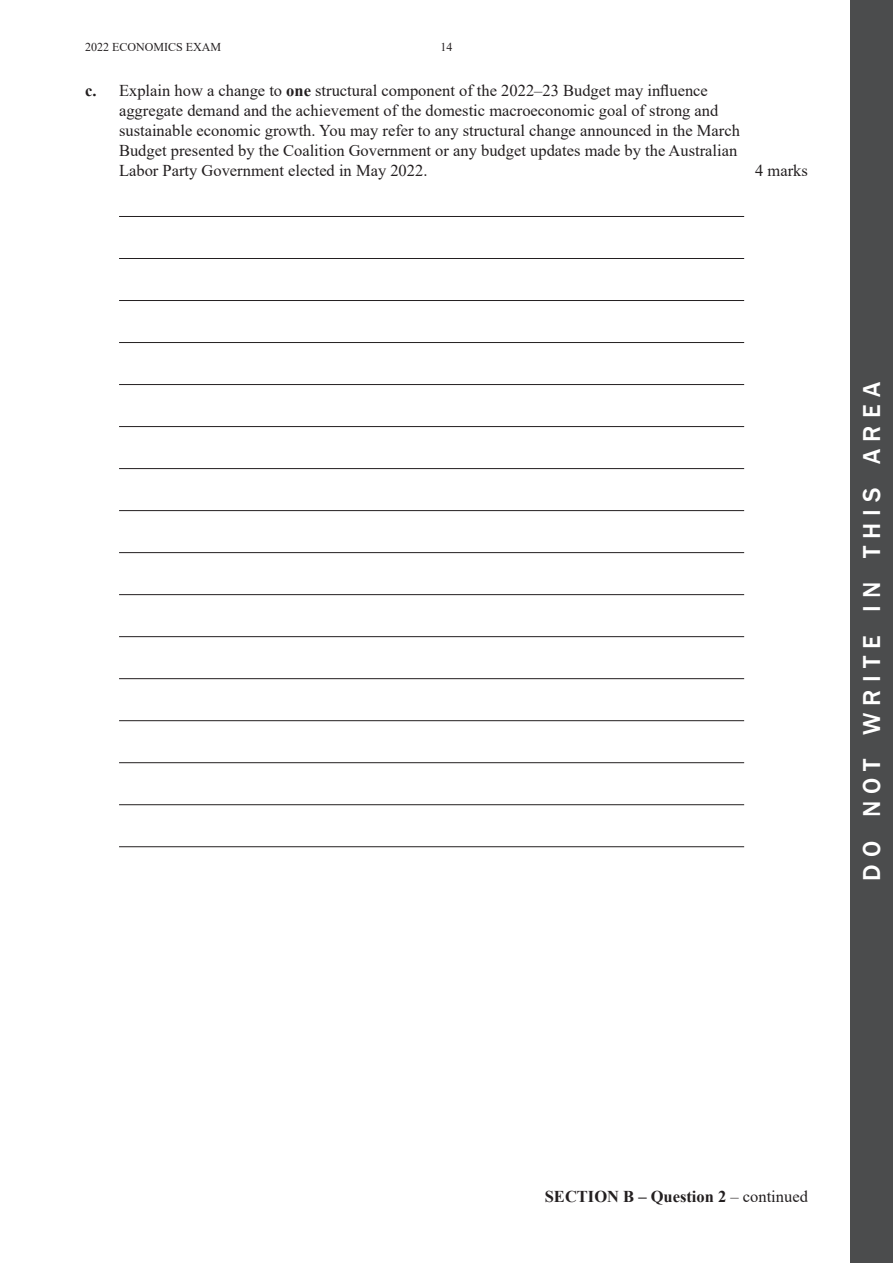
<style>
.page{position:relative;width:893px;height:1263px;background:#fff}
.page>*{position:absolute;margin:0;border:0;box-sizing:border-box;transform-origin:0 0}
.t1{font:500 25.2px "Franklin Gothic";letter-spacing:.285em;color:#fff}
.t2{font:16.5px/19.8px "Times New Roman";color:#231f20}
.t3{font:700 16.5px "Times New Roman";color:#231f20}
.t4{font:12px "Times New Roman";color:#231f20}
.s1{font-weight:700}
.s2{font-weight:400}
</style>
<div class="page">
<div style="left:850px;top:0;width:43px;height:1263px;background:#4b4c4d"></div>
<hr style="left:119px;top:216px;width:625px;height:1px;background:#231f20">
<hr style="left:119px;top:258px;width:625px;height:1px;background:#231f20">
<hr style="left:119px;top:300px;width:625px;height:1px;background:#231f20">
<hr style="left:119px;top:342px;width:625px;height:1px;background:#231f20">
<hr style="left:119px;top:384px;width:625px;height:1px;background:#231f20">
<hr style="left:119px;top:426px;width:625px;height:1px;background:#231f20">
<hr style="left:119px;top:468px;width:625px;height:1px;background:#231f20">
<hr style="left:119px;top:510px;width:625px;height:1px;background:#231f20">
<hr style="left:119px;top:552px;width:625px;height:1px;background:#231f20">
<hr style="left:119px;top:594px;width:625px;height:1px;background:#231f20">
<hr style="left:119px;top:636px;width:625px;height:1px;background:#231f20">
<hr style="left:119px;top:678px;width:625px;height:1px;background:#231f20">
<hr style="left:119px;top:720px;width:625px;height:1px;background:#231f20">
<hr style="left:119px;top:762px;width:625px;height:1px;background:#231f20">
<hr style="left:119px;top:804px;width:625px;height:1px;background:#231f20">
<hr style="left:119px;top:846px;width:625px;height:1px;background:#231f20">
<p class="t4" style="left:85px;top:38px;width:137px">2022 ECONOMICS EXAM</p>
<p class="t4" style="left:440px;top:38px;width:13px">14</p>
<p class="t2" style="left:119px;top:81px;width:622px;text-indent:-34px"><span class="s1">c.</span> Explain how a change to <span class="s1">one</span> structural component of the 2022–23 Budget may influence aggregate demand and the achievement of the domestic macroeconomic goal of strong and sustainable economic growth. You may refer to any structural change announced in the March Budget presented by the Coalition Government or any budget updates made by the Australian Labor Party Government elected in May 2022.</p>
<p class="t2" style="left:755px;top:160px;width:54px">4 marks</p>
<h1 class="t1" style="left:856px;top:881px;width:500px;rotate:-90deg">do not write in this area</h1>
<p class="t3" style="left:545px;top:1185px;width:265px">SECTION B – Question 2 <span class="s2">– continued</span></p>
</div>
